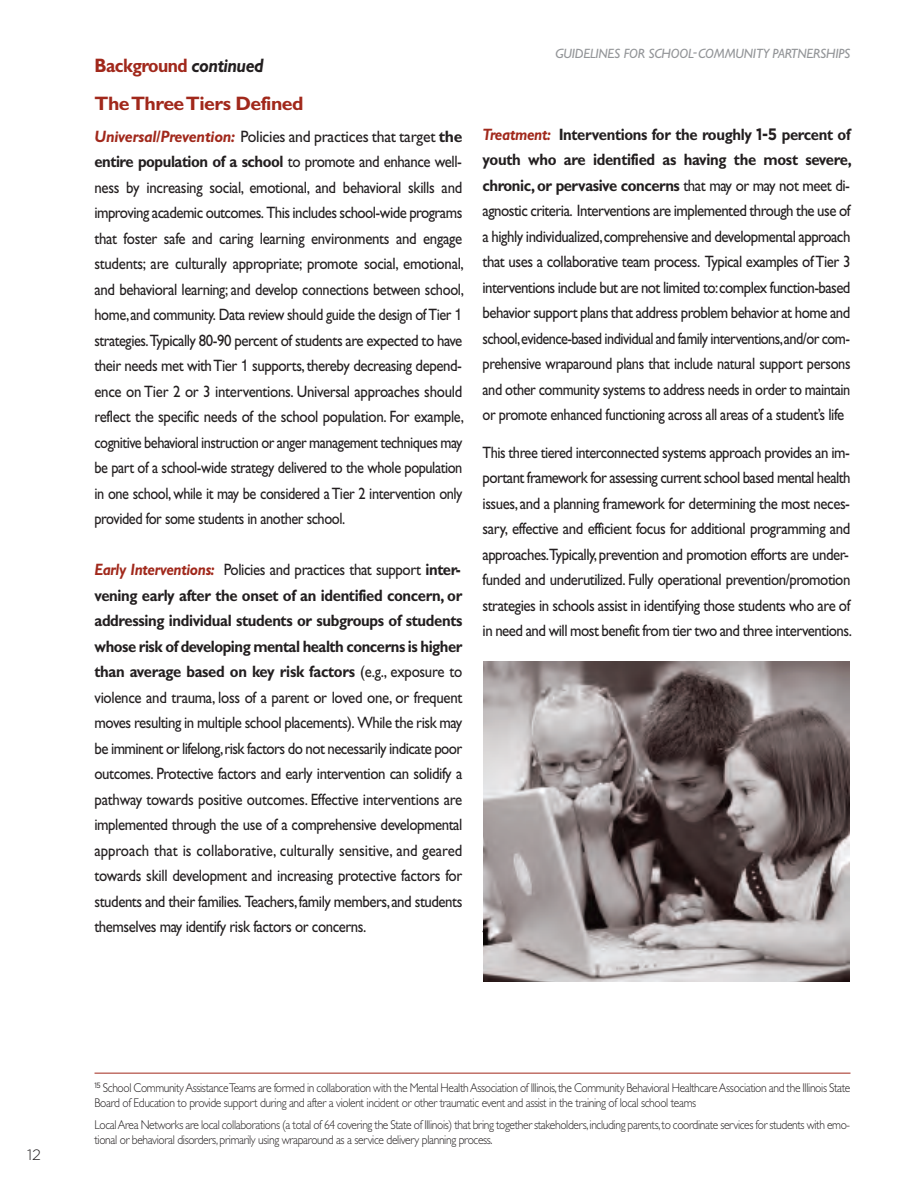
<style>
.page{position:relative;width:918px;height:1188px;background:#fff}
.page>*{position:absolute;margin:0;border:0;box-sizing:border-box;transform-origin:0 0}
.t1{font:700 19.5px "Gill Sans";letter-spacing:-.025em;color:#a1281b}
.t2{font:700 19.5px "Gill Sans";letter-spacing:-.025em;color:#a1281b;scale:.9 1}
.t3{font:16.5px/25.5px "Gill Sans";letter-spacing:-.03em;color:#231f20;text-align:justify;scale:.9 1}
.t4{font:16.5px/25.5px "Gill Sans";letter-spacing:-.03em;color:#231f20;text-align:justify;scale:.95 1}
.t5{font:16.5px/25.5px "Gill Sans";letter-spacing:-.03em;color:#231f20;scale:.87 1}
.t6{font:300 15px "Gotham";color:#231f20}
.t7{font:italic 13.5px "Gill Sans";letter-spacing:-.015em;color:#939598}
.t8{font:300 12.75px/15px "Gill Sans";letter-spacing:-.03em;color:#231f20;scale:.9 1}
.s1{font-style:italic;color:#231f20}
.s2{font-weight:700;font-style:italic;color:#a1281b}
.s3{font-weight:700}
.s4{font-family:"Helvetica"}
.s5{font-family:"Gotham";font-weight:700}
</style>
<div class="page">
<hr style="left:95px;top:1073px;width:756px;height:1px;background:#a1281b">
<img style="left:483px;top:662px;width:366px;height:320px">
<p class="t2" style="left:94px;top:58px;width:189px">Background <span class="s1">continued</span></p>
<p class="t1" style="left:94px;top:97px;width:211px">TheThreeTiers Defined</p>
<p class="t4" style="left:94px;top:125px;width:390px"><span class="s2">Universal/Prevention:</span> Policies and practices that target <span class="s3">the entire population of a school</span> to promote and enhance well&shy;ness by increasing social, emotional, and behavioral skills and improving academic outcomes. This includes school-wide programs that foster safe and caring learning environments and engage students; are culturally appropriate; promote social, emotional, and behavioral learning; and develop connections between school, home,and community. Data review should guide the design of Tier <span class="s4">1 </span>strategies.Typically 80-90 percent of students are expected to have their needs met withTier <span class="s4">1</span> supports, thereby decreasing depend&shy;ence on Tier 2 or 3 interventions. Universal approaches should reflect the specific needs of the school population. For example, cognitive behavioral instruction or anger management techniques may be part of a school-wide strategy delivered to the whole population in one school, while it may be considered a Tier 2 intervention only provided for some students in another school.</p>
<p class="t3" style="left:94px;top:559px;width:410px"><span class="s2">Early Interventions:</span> Policies and practices that support <span class="s3">inter&shy;vening early after the onset of an identified concern, or addressing individual students or subgroups of students whose risk of developing mental health concerns is higher than average based on key risk factors</span> (e.g., exposure to violence and trauma, loss of a parent or loved one, or frequent moves resulting in multiple school placements). While the risk may be imminent or lifelong,risk factors do not necessarily indicate poor outcomes. Protective factors and early intervention can solidify a pathway towards positive outcomes. Effective interventions are implemented through the use of a comprehensive developmental approach that is collaborative, culturally sensitive, and geared towards skill development and increasing protective factors for students and their families. Teachers,family members,and students themselves may identify risk factors or concerns.</p>
<p class="t7" style="left:555px;top:48px;width:297px">GUIDELINES FOR SCHOOL-COMMUNITY PARTNERSHIPS</p>
<p class="t3" style="left:483px;top:123px;width:412px"><span class="s2">Treatment:</span> <span class="s3">Interventions for the roughly</span> <span class="s5">1-5</span> <span class="s3">percent of youth who are identified as having the most severe, chronic, or pervasive concerns</span> that may or may not meet di&shy;agnostic criteria. Interventions are implemented through the use of a highly individualized,comprehensive and developmental approach that uses a collaborative team process. Typical examples ofTier 3 interventions include but are not limited to:complex function-based behavior support plans that address problem behavior at home and school,evidence-based individual and family interventions,and/or com&shy;prehensive wraparound plans that include natural support persons and other community systems to address needs in order to maintain or promote enhanced functioning across all areas of a student’s life</p>
<p class="t5" style="left:483px;top:441px;width:426px">This three tiered interconnected systems approach provides an im&shy;portant framework for assessing current school based mental health issues, and a planning framework for determining the most neces&shy;sary, effective and efficient focus for additional programming and approaches.Typically,prevention and promotion efforts are under&shy;funded and underutilized. Fully operational prevention/promotion strategies in schools assist in identifying those students who are of in need and will most benefit from tier two and three interventions.</p>
<p class="t6" style="left:27px;top:1149px;width:15px">12</p>
<p class="t8" style="left:94px;top:1081px;width:841px"><sup>15</sup> School CommunityAssistanceTeams are formed in collaboration with the Mental HealthAssociation of Illinois,the Community Behavioral HealthcareAssociation and the Illinois State<br>Board of Education to provide support during and after a violent incident or other traumatic event and assist in the training of local school teams</p>
<p class="t8" style="left:95px;top:1119px;width:841px">LocalArea Networks are local collaborations (a total of 64 covering the State of Illinois) that bring together stakeholders,including parents,to coordinate services for students with emo&shy;tional or behavioral disorders, primarily using wraparound as a service delivery planning process.</p>
</div>
